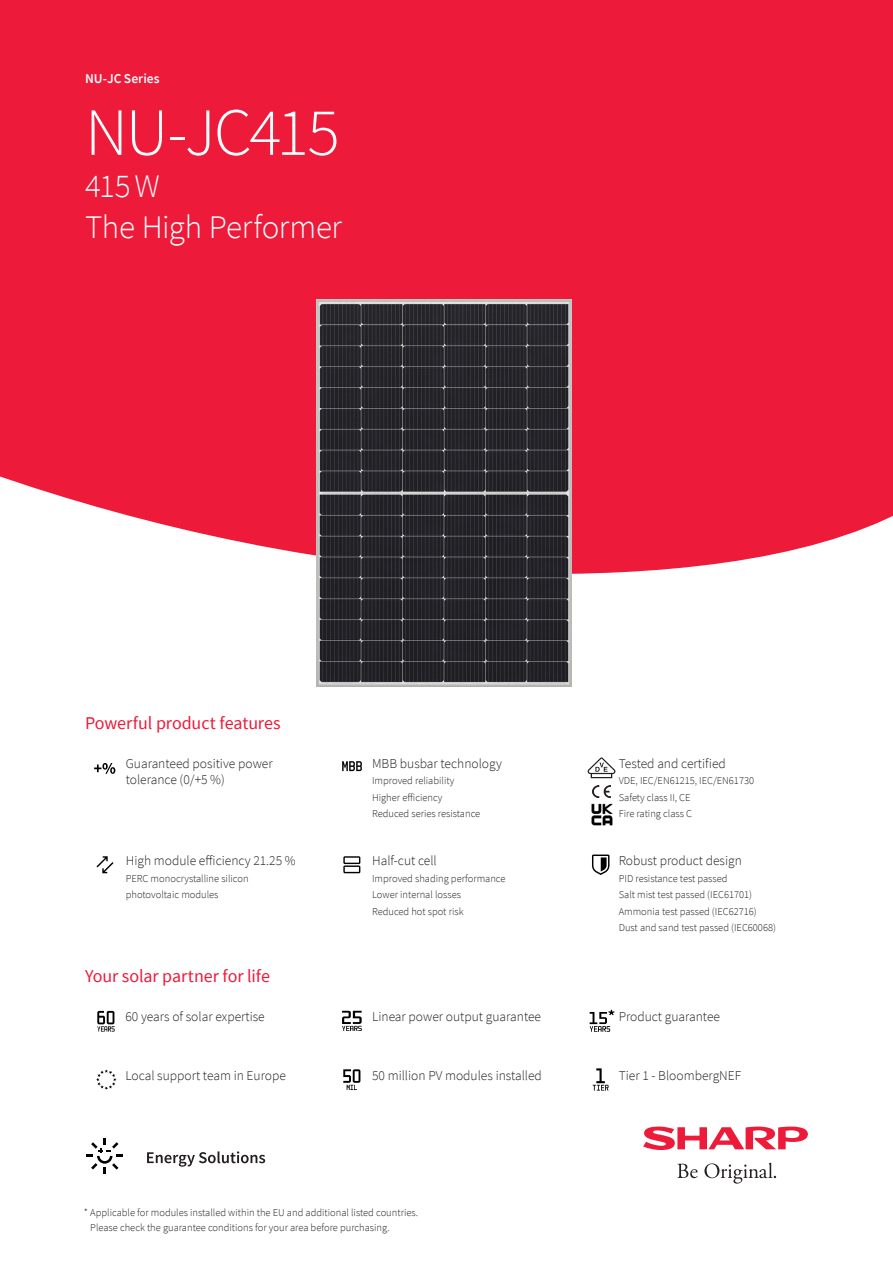
<style>
.page{position:relative;width:893px;height:1263px;background:#ed1a3a}
.page>*{position:absolute;margin:0;border:0;box-sizing:border-box;transform-origin:0 0}
.Caption_9_Pt_Semibol{font:300 67.5px "Source Sans Pro";letter-spacing:-.035em;color:#fff}
.Subheadline_22_Pt_Li{font:300 33px "Source Sans Pro";letter-spacing:-.01em;color:#fff}
.t1{font:18px "Source Sans Pro";letter-spacing:-.005em;color:#ed1a3a}
.Copy_9_Pt_Light{font:300 13.5px "Source Sans Pro";color:#231f20}
.Copy_7_Pt_Light{font:300 13.5px "Source Sans Pro";color:#231f20}
.Caption_9_Pt_Semibol-2{font:600 13.5px "Source Sans Pro";color:#fff}
.Copy_7_Pt_Light-2{font:300 10.5px "Source Sans Pro";color:#231f20}
.Copy_9_Pt_Light-2{font:300 10.5px "Source Sans Pro";color:#231f20}
</style>
<div class="page">
<div style="left:0;top:472px;width:893px;height:791px;background:#fff"></div>
<svg style="left:643px;top:1126px;width:166px;height:24px"></svg>
<svg style="left:677px;top:1162px;width:99px;height:21px;background:#d9d9d9"></svg>
<svg style="left:147px;top:1151px;width:118px;height:16px;background:#c5c4c4"></svg>
<img style="left:317px;top:300px;width:255px;height:387px">
<svg style="left:87px;top:1138px;width:36px;height:36px"></svg>
<svg style="left:96px;top:1069px;width:21px;height:21px"></svg>
<svg style="left:343px;top:1069px;width:17px;height:21px"></svg>
<svg style="left:96px;top:856px;width:17px;height:17px"></svg>
<svg style="left:97px;top:1011px;width:18px;height:20px"></svg>
<svg style="left:343px;top:856px;width:17px;height:17px"></svg>
<svg style="left:342px;top:761px;width:20px;height:10px"></svg>
<svg style="left:593px;top:1068px;width:15px;height:22px"></svg>
<svg style="left:592px;top:854px;width:17px;height:21px"></svg>
<svg style="left:94px;top:763px;width:21px;height:11px"></svg>
<img style="left:593px;top:785px;width:17px;height:13px">
<svg style="left:588px;top:757px;width:27px;height:21px"></svg>
<svg style="left:342px;top:1011px;width:20px;height:20px"></svg>
<img style="left:591px;top:804px;width:21px;height:22px">
<svg style="left:590px;top:1010px;width:25px;height:22px"></svg>
<p class="Caption_9_Pt_Semibol-2" style="left:85px;top:69px;width:76px">NU-JC Series</p>
<p class="Caption_9_Pt_Semibol" style="left:85px;top:91px;width:256px">NU-JC415</p>
<p class="Subheadline_22_Pt_Li" style="left:85px;top:165px;width:76px">415W</p>
<p class="Subheadline_22_Pt_Li" style="left:85px;top:207px;width:259px">The High Performer</p>
<p class="t1" style="left:85px;top:711px;width:197px">Powerful product features</p>
<p class="Copy_9_Pt_Light" style="left:126px;top:755px;width:149px">Guaranteed positive power</p>
<p class="Copy_9_Pt_Light" style="left:126px;top:771px;width:101px">tolerance (0/+5 %)</p>
<p class="Copy_9_Pt_Light" style="left:372px;top:755px;width:131px">MBB busbar technology</p>
<p class="Copy_7_Pt_Light-2" style="left:372px;top:774px;width:84px">Improved reliability</p>
<p class="Copy_7_Pt_Light-2" style="left:372px;top:791px;width:72px">Higher efficiency</p>
<p class="Copy_7_Pt_Light-2" style="left:372px;top:807px;width:110px">Reduced series resistance</p>
<p class="Copy_9_Pt_Light" style="left:619px;top:755px;width:109px">Tested and certified</p>
<p class="Copy_9_Pt_Light-2" style="left:619px;top:774px;width:137px">VDE, IEC/EN61215, IEC/EN61730</p>
<p class="Copy_7_Pt_Light-2" style="left:619px;top:791px;width:73px">Safety class II, CE</p>
<p class="Copy_7_Pt_Light-2" style="left:619px;top:807px;width:75px">Fire rating class C</p>
<p class="Copy_7_Pt_Light" style="left:126px;top:852px;width:171px">High module efficiency 21.25 %</p>
<p class="Copy_9_Pt_Light-2" style="left:126px;top:872px;width:124px">PERC monocrystalline silicon</p>
<p class="Copy_9_Pt_Light-2" style="left:126px;top:888px;width:94px">photovoltaic modules</p>
<p class="Copy_9_Pt_Light" style="left:372px;top:852px;width:66px">Half-cut cell</p>
<p class="Copy_7_Pt_Light-2" style="left:372px;top:872px;width:135px">Improved shading performance</p>
<p class="Copy_7_Pt_Light-2" style="left:372px;top:888px;width:90px">Lower internal losses</p>
<p class="Copy_7_Pt_Light-2" style="left:372px;top:905px;width:93px">Reduced hot spot risk</p>
<p class="Copy_9_Pt_Light" style="left:619px;top:852px;width:125px">Robust product design</p>
<p class="Copy_7_Pt_Light-2" style="left:619px;top:872px;width:110px">PID resistance test passed</p>
<p class="Copy_7_Pt_Light-2" style="left:619px;top:888px;width:135px">Salt mist test passed (IEC61701)</p>
<p class="Copy_7_Pt_Light-2" style="left:619px;top:905px;width:140px">Ammonia test passed (IEC62716)</p>
<p class="Copy_7_Pt_Light-2" style="left:619px;top:921px;width:159px">Dust and sand test passed (IEC60068)</p>
<p class="t1" style="left:85px;top:965px;width:186px">Your solar partner for life</p>
<p class="Copy_9_Pt_Light" style="left:125px;top:1008px;width:141px">60 years of solar expertise</p>
<p class="Copy_9_Pt_Light" style="left:372px;top:1008px;width:171px">Linear power output guarantee</p>
<p class="Copy_9_Pt_Light" style="left:619px;top:1008px;width:103px">Product guarantee</p>
<p class="Copy_9_Pt_Light" style="left:125px;top:1067px;width:162px">Local support team in Europe</p>
<p class="Copy_9_Pt_Light" style="left:372px;top:1067px;width:171px">50 million PV modules installed</p>
<p class="Copy_9_Pt_Light" style="left:619px;top:1067px;width:124px">Tier 1 - BloombergNEF</p>
<p class="Copy_9_Pt_Light-2" style="left:84px;top:1206px;width:336px">* Applicable for modules installed within the EU and additional listed countries.</p>
<p class="Copy_9_Pt_Light-2" style="left:90px;top:1221px;width:301px">Please check the guarantee conditions for your area before purchasing.</p>
</div>
